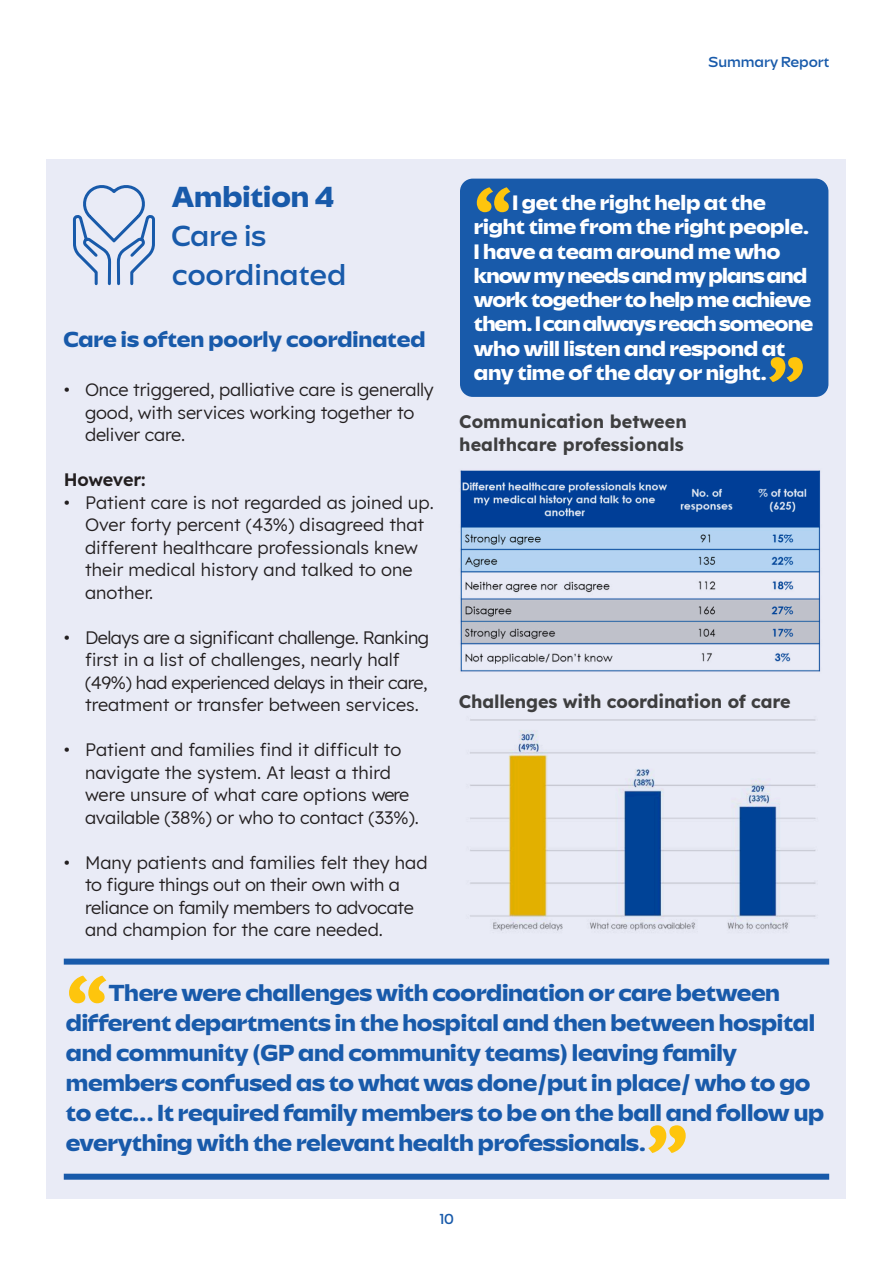
<style>
.page{position:relative;width:893px;height:1263px;background:#fff}
.page>*{position:absolute;margin:0;border:0;box-sizing:border-box;transform-origin:0 0}
.t1{font:900 78px "Lexend";color:#fec50d}
.t2{font:900 70.2px "Lexend";color:#fec50d}
.t3{font:expanded 30px/39px "Savior Sans";color:#185aaa}
.t4{font:800 expanded 30px "Savior Sans";color:#185aaa}
.t5{font:800 expanded 24px/30px "Savior Sans";letter-spacing:-.01em;color:#185aaa}
.t6{font:800 expanded 22.5px "Savior Sans";letter-spacing:-.005em;color:#185aaa}
.t7{font:800 expanded 21.6px/24.3px "Savior Sans";letter-spacing:-.015em;color:#fff}
.t8{font:300 18px/22.5px "Lexend";letter-spacing:-.005em;color:#231f20}
.t9{font:300 18px/22.5px "Lexend";letter-spacing:-.025em;color:#231f20}
.t10{font:700 18px/22.5px "Lexend";color:#3e3e3f}
.t11{font:600 18px "Lexend";letter-spacing:-.025em;color:#231f20}
.t12{font:expanded 15px "Savior Sans";color:#185aaa}
</style>
<div class="page">
<div style="left:47px;top:159px;width:799px;height:1040px;background:#e9ebf6"></div>
<div style="left:460px;top:179px;width:368px;height:218px;background:#185aaa;border-radius:13px"></div>
<div style="left:64px;top:958px;width:765px;height:6px;background:#185aaa"></div>
<div style="left:64px;top:1174px;width:765px;height:6px;background:#185aaa"></div>
<img style="left:460px;top:470px;width:361px;height:202px">
<img style="left:470px;top:719px;width:346px;height:212px">
<svg style="left:72px;top:185px;width:83px;height:101px"></svg>
<p class="t12" style="left:709px;top:52px;width:122px">Summary Report</p>
<h3 class="t4" style="left:172px;top:179px;width:164px">Ambition 4</h3>
<h3 class="t3" style="left:172px;top:217px;width:176px">Care is coordinated</h3>
<h2 class="t2" style="left:474px;top:155px;width:40px">“</h2>
<p class="t7" style="left:474px;top:191px;width:341px;text-indent:39px">I get the right help at the right time from the right people.<br>I have a team around me who know my needs and my plans and work together to help me achieve them. I can always reach someone who will listen and respond at any time of the day or night.</p>
<p class="t6" style="left:64px;top:325px;width:363px">Care is often poorly coordinated</p>
<p class="t8" style="left:85px;top:377px;width:350px;text-indent:-21px">• Once triggered, palliative care is generally good, with services working together to deliver care.</p>
<p class="t11" style="left:64px;top:466px;width:83px">However:</p>
<p class="t8" style="left:85px;top:490px;width:350px;text-indent:-21px">• Patient care is not regarded as joined up.<br>Over forty percent (43%) disagreed that different healthcare professionals knew their medical history and talked to one another.</p>
<p class="t9" style="left:85px;top:625px;width:346px;text-indent:-21px">• Delays are a significant challenge. Ranking first in a list of challenges, nearly half (49%) had experienced delays in their care, treatment or transfer between services.</p>
<p class="t8" style="left:85px;top:737px;width:335px;text-indent:-21px">• Patient and families find it difficult to navigate the system. At least a third were unsure of what care options were available (38%) or who to contact (33%).</p>
<p class="t8" style="left:85px;top:850px;width:344px;text-indent:-21px">• Many patients and families felt they had to figure things out on their own with a reliance on family members to advocate and champion for the care needed.</p>
<h1 class="t1" style="left:66px;top:940px;width:44px">“</h1>
<h2 class="t2" style="left:767px;top:326px;width:40px">”</h2>
<p class="t10" style="left:459px;top:409px;width:229px">Communication between healthcare professionals</p>
<p class="t10" style="left:459px;top:689px;width:333px">Challenges with coordination of care</p>
<p class="t5" style="left:66px;top:978px;width:760px;text-indent:43px">There were challenges with coordination or care between different departments in the hospital and then between hospital and community (GP and community teams) leaving family members confused as to what was done/put in place/ who to go to etc... It required family members to be on the ball and follow up everything with the relevant health professionals.</p>
<h1 class="t1" style="left:646px;top:1090px;width:44px">”</h1>
<p class="t12" style="left:439px;top:1210px;width:16px">10</p>
</div>
